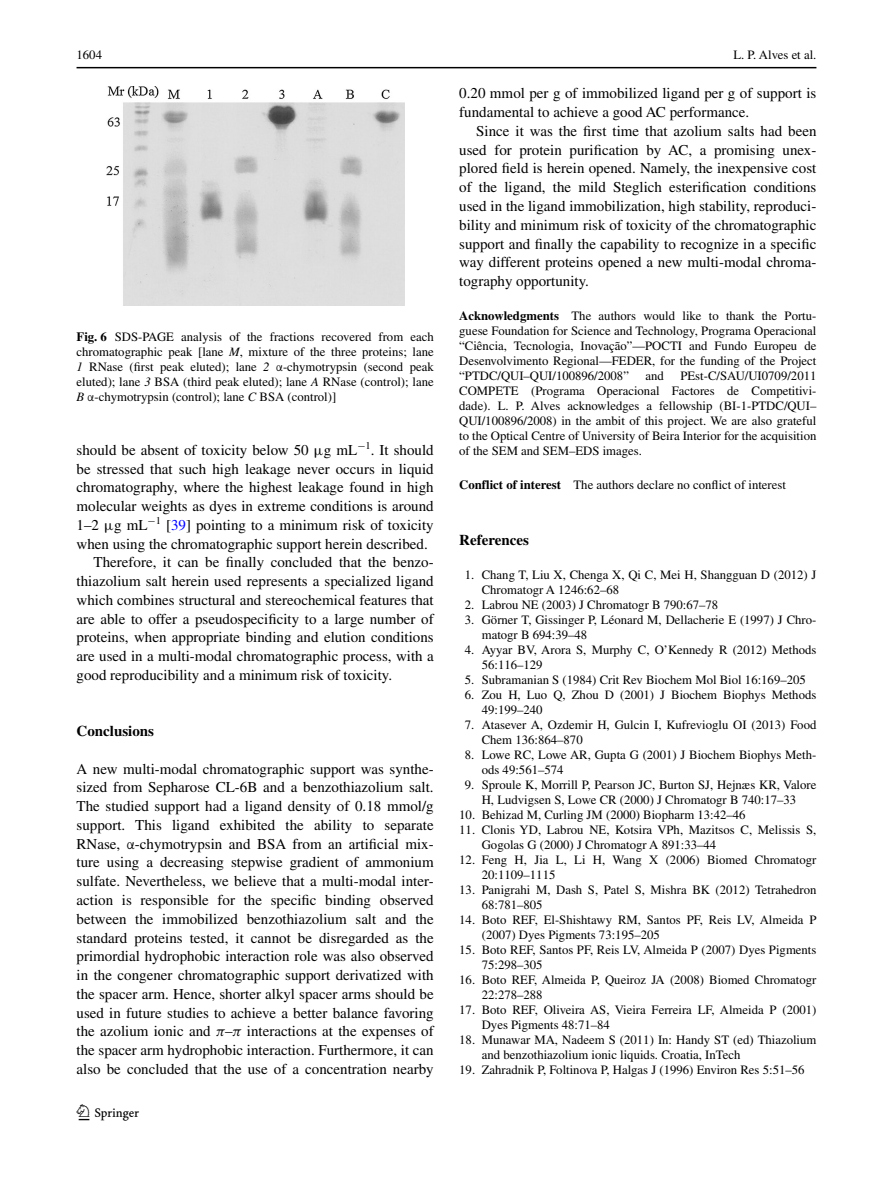
<style>
.page{position:relative;width:893px;height:1187px;background:#fff}
.page>*{position:absolute;margin:0;border:0;box-sizing:border-box;transform-origin:0 0}
.t1{font:22.5px "Springnew";color:#000}
.t2{font:15px/18.8px "Times";color:#000;text-align:justify}
.t3{font:700 15px "Times";color:#000}
.t4{font:12.75px/15px "Times";color:#000}
.s1{font-weight:700}
.s2{font-style:italic}
.s3{font-family:"MTGU"}
.s4{color:#00f}
.s5{font-family:"MTMI"}
</style>
<div class="page">
<hr style="left:77px;top:67px;width:739px;height:1px;background:#000">
<img style="left:106px;top:87px;width:298px;height:218px">
<p class="t4" style="left:77px;top:48px;width:27px">1604</p>
<p class="t4" style="left:733px;top:48px;width:85px">L. P. Alves et al.</p>
<p class="t4" style="left:77px;top:329px;width:359px;text-align:justify"><span class="s1">Fig. 6</span> SDS-PAGE analysis of the fractions recovered from each chromatographic peak [lane <span class="s2">M</span>, mixture of the three proteins; lane <span class="s2">1</span> RNase (first peak eluted); lane <span class="s2">2</span> <span class="s3">α</span>-chymotrypsin (second peak eluted); lane <span class="s2">3</span> BSA (third peak eluted); lane <span class="s2">A</span> RNase (control); lane <span class="s2">B</span> <span class="s3">α</span>-chymotrypsin (control); lane <span class="s2">C</span> BSA (control)]</p>
<p class="t2" style="left:77px;top:440px;width:359px">should be absent of toxicity below 50 <span class="s3">μ</span>g mL<sup>−</sup><sup>1</sup>. It should</p>
<p class="t2" style="left:77px;top:459px;width:359px">be stressed that such high leakage never occurs in liquid</p>
<p class="t2" style="left:77px;top:477px;width:359px">chromatography, where the highest leakage found in high</p>
<p class="t2" style="left:77px;top:496px;width:359px">molecular weights as dyes in extreme conditions is around</p>
<p class="t2" style="left:77px;top:515px;width:359px">1–2 <span class="s3">μ</span>g mL<sup>−</sup><sup>1</sup> [<span class="s4">39</span>] pointing to a minimum risk of toxicity</p>
<p class="t2" style="left:77px;top:534px;width:353px">when using the chromatographic support herein described.</p>
<p class="t2" style="left:94px;top:552px;width:342px">Therefore, it can be finally concluded that the benzo-</p>
<p class="t2" style="left:77px;top:571px;width:359px">thiazolium salt herein used represents a specialized ligand</p>
<p class="t2" style="left:77px;top:590px;width:359px">which combines structural and stereochemical features that</p>
<p class="t2" style="left:77px;top:609px;width:359px">are able to offer a pseudospecificity to a large number of</p>
<p class="t2" style="left:77px;top:627px;width:359px">proteins, when appropriate binding and elution conditions</p>
<p class="t2" style="left:77px;top:646px;width:359px">are used in a multi-modal chromatographic process, with a</p>
<p class="t2" style="left:77px;top:665px;width:317px">good reproducibility and a minimum risk of toxicity.</p>
<p class="t3" style="left:77px;top:722px;width:79px">Conclusions</p>
<p class="t2" style="left:77px;top:759px;width:359px">A new multi-modal chromatographic support was synthe&shy;sized from Sepharose CL-6B and a benzothiazolium salt.<br>The studied support had a ligand density of 0.18 mmol/g support. This ligand exhibited the ability to separate RNase, <span class="s3">α</span>-chymotrypsin and BSA from an artificial mix&shy;ture using a decreasing stepwise gradient of ammonium sulfate. Nevertheless, we believe that a multi-modal inter&shy;action is responsible for the specific binding observed between the immobilized benzothiazolium salt and the standard proteins tested, it cannot be disregarded as the primordial hydrophobic interaction role was also observed in the congener chromatographic support derivatized with the spacer arm. Hence, shorter alkyl spacer arms should be used in future studies to achieve a better balance favoring the azolium ionic and <span class="s5">π</span>–<span class="s5">π</span> interactions at the expenses of the spacer arm hydrophobic interaction. Furthermore, it can also be concluded that the use of a concentration nearby</p>
<h1 class="t1" style="left:79px;top:1104px;width:62px">1 3</h1>
<p class="t2" style="left:459px;top:84px;width:359px">0.20 mmol per g of immobilized ligand per g of support is fundamental to achieve a good AC performance.</p>
<p class="t2" style="left:459px;top:121px;width:359px;text-indent:17px">Since it was the first time that azolium salts had been used for protein purification by AC, a promising unex&shy;plored field is herein opened. Namely, the inexpensive cost of the ligand, the mild Steglich esterification conditions used in the ligand immobilization, high stability, reproduci&shy;bility and minimum risk of toxicity of the chromatographic support and finally the capability to recognize in a specific way different proteins opened a new multi-modal chroma&shy;tography opportunity.</p>
<p class="t4" style="left:459px;top:308px;width:359px;text-align:justify"><span class="s1">Acknowledgments</span> The authors would like to thank the Portu&shy;guese Foundation for Science and Technology, Programa Operacional “Ciência, Tecnologia, Inovação”—POCTI and Fundo Europeu de Desenvolvimento Regional—FEDER, for the funding of the Project “PTDC/QUI–QUI/100896/2008”</p>
<p class="t4" style="left:645px;top:368px;width:20px">and</p>
<p class="t4" style="left:459px;top:368px;width:359px;text-align:justify;text-indent:221px">PEst-C/SAU/UI0709/2011<br>COMPETE (Programa Operacional Factores de Competitivi&shy;dade). L. P. Alves acknowledges a fellowship (BI-1-PTDC/QUI– QUI/100896/2008) in the ambit of this project. We are also grateful to the Optical Centre of University of Beira Interior for the acquisition of the SEM and SEM–EDS images.</p>
<p class="t4" style="left:459px;top:476px;width:328px"><span class="s1">Conflict of interest</span> The authors declare no conflict of interest</p>
<p class="t3" style="left:459px;top:531px;width:71px">References</p>
<p class="t4" style="left:482px;top:566px;width:336px;text-indent:-17px">1. Chang T, Liu X, Chenga X, Qi C, Mei H, Shangguan D (2012) J<br>Chromatogr A 1246:62–68</p>
<p class="t4" style="left:465px;top:596px;width:255px">2. Labrou NE (2003) J Chromatogr B 790:67–78</p>
<p class="t4" style="left:482px;top:611px;width:336px;text-indent:-17px">3. Görner T, Gissinger P, Léonard M, Dellacherie E (1997) J Chro&shy;matogr B 694:39–48</p>
<p class="t4" style="left:482px;top:641px;width:336px;text-indent:-17px">4. Ayyar BV, Arora S, Murphy C, O’Kennedy R (2012) Methods<br>56:116–129</p>
<p class="t4" style="left:465px;top:671px;width:342px">5. Subramanian S (1984) Crit Rev Biochem Mol Biol 16:169–205</p>
<p class="t4" style="left:482px;top:686px;width:336px;text-indent:-17px">6. Zou H, Luo Q, Zhou D (2001) J Biochem Biophys Methods<br>49:199–240</p>
<p class="t4" style="left:482px;top:716px;width:336px;text-indent:-17px">7. Atasever A, Ozdemir H, Gulcin I, Kufrevioglu OI (2013) Food<br>Chem 136:864–870</p>
<p class="t4" style="left:482px;top:746px;width:336px;text-indent:-17px">8. Lowe RC, Lowe AR, Gupta G (2001) J Biochem Biophys Meth&shy;ods 49:561–574</p>
<p class="t4" style="left:465px;top:776px;width:353px;text-align:center">9. Sproule K, Morrill P, Pearson JC, Burton SJ, Hejnæs KR, Valore<br>H, Ludvigsen S, Lowe CR (2000) J Chromatogr B 740:17–33</p>
<p class="t4" style="left:459px;top:806px;width:288px">10. Behizad M, Curling JM (2000) Biopharm 13:42–46</p>
<p class="t4" style="left:482px;top:821px;width:336px;text-indent:-23px">11. Clonis YD, Labrou NE, Kotsira VPh, Mazitsos C, Melissis S,<br>Gogolas G (2000) J Chromatogr A 891:33–44</p>
<p class="t4" style="left:482px;top:851px;width:336px;text-indent:-23px">12. Feng H, Jia L, Li H, Wang X (2006) Biomed Chromatogr<br>20:1109–1115</p>
<p class="t4" style="left:482px;top:881px;width:336px;text-indent:-23px">13. Panigrahi M, Dash S, Patel S, Mishra BK (2012) Tetrahedron<br>68:781–805</p>
<p class="t4" style="left:482px;top:911px;width:336px;text-indent:-23px">14. Boto REF, El-Shishtawy RM, Santos PF, Reis LV, Almeida P (2007) Dyes Pigments 73:195–205</p>
<p class="t4" style="left:482px;top:941px;width:336px;text-indent:-23px">15. Boto REF, Santos PF, Reis LV, Almeida P (2007) Dyes Pigments<br>75:298–305</p>
<p class="t4" style="left:482px;top:971px;width:336px;text-indent:-23px">16. Boto REF, Almeida P, Queiroz JA (2008) Biomed Chromatogr<br>22:278–288</p>
<p class="t4" style="left:482px;top:1001px;width:336px;text-indent:-23px">17. Boto REF, Oliveira AS, Vieira Ferreira LF, Almeida P (2001)<br>Dyes Pigments 48:71–84</p>
<p class="t4" style="left:482px;top:1031px;width:336px;text-indent:-23px">18. Munawar MA, Nadeem S (2011) In: Handy ST (ed) Thiazolium and benzothiazolium ionic liquids. Croatia, InTech</p>
<p class="t4" style="left:459px;top:1061px;width:347px">19. Zahradnik P, Foltinova P, Halgas J (1996) Environ Res 5:51–56</p>
</div>
